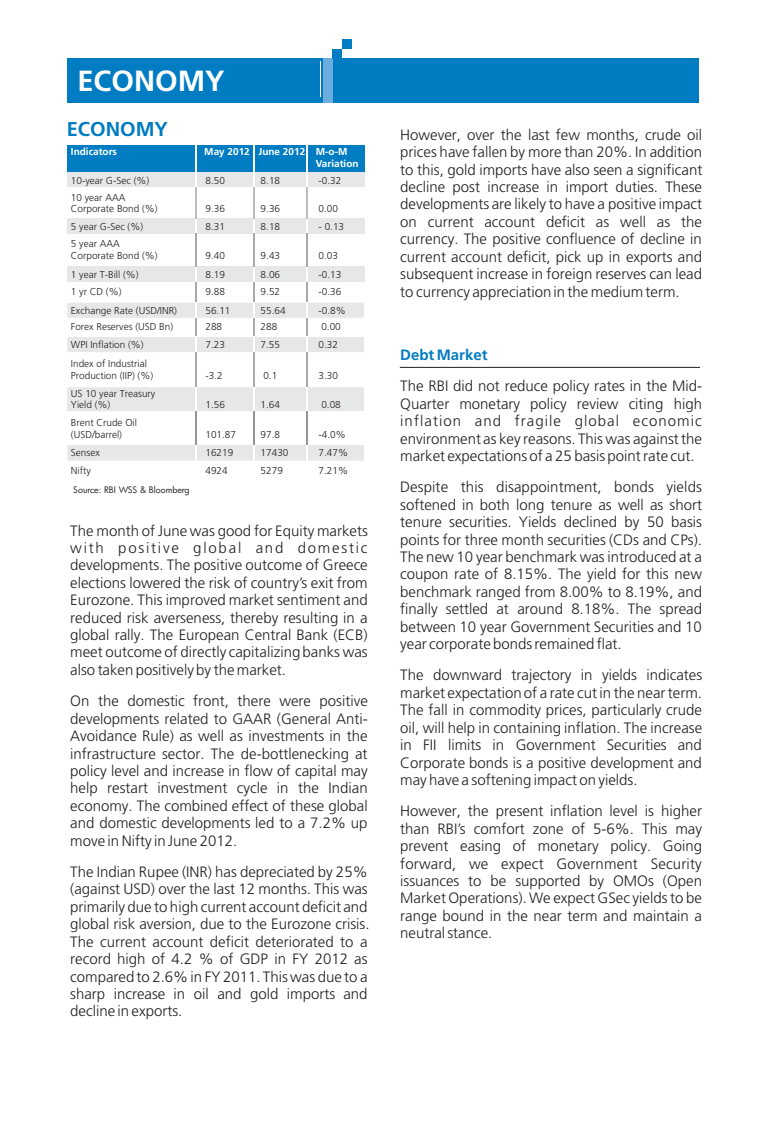
<style>
.page{position:relative;width:765px;height:1148px;background:#fff}
.page>*{position:absolute;margin:0;border:0;box-sizing:border-box;transform-origin:0 0}
.t1{font:300 29.12px "Frutiger LT";color:#fff}
.t2{font:300 20px "Frutiger LT";color:#007cc2}
.t3{font:300 15px/17.4px "Frutiger LT";color:#231f20;text-align:justify}
.t4{font:700 15px "Frutiger";color:#007cc2}
.t5{font:300 10px/11.6px "Frutiger LT";color:#231f20}
.t6{font:700 10px/11.9px "Frutiger";color:#fff}
.t7{font:8.75px "Futura";color:#231f20}
</style>
<div class="page">
<div style="left:67px;top:166px;width:297px;height:21px;background:#e6e7e9"></div>
<div style="left:67px;top:58px;width:631px;height:44px;background:#007cc2"></div>
<hr style="left:320px;top:61px;width:1px;height:36px;background:#fff">
<div style="left:324px;top:58px;width:9px;height:44px;background:#6caddf"></div>
<div style="left:333px;top:49px;width:9px;height:9px;background:#007cc2"></div>
<div style="left:342px;top:40px;width:9px;height:9px;background:#007cc2"></div>
<div style="left:67px;top:219px;width:297px;height:15px;background:#e6e7e9"></div>
<hr style="left:400px;top:367px;width:300px;height:1px;background:#231f20">
<div style="left:67px;top:145px;width:297px;height:26px;background:#007cc2"></div>
<svg style="left:306px;top:144px;width:59px;height:43px"></svg>
<hr style="left:306px;top:187px;width:2px;height:32px;background:#bcbdc0">
<svg style="left:306px;top:219px;width:2px;height:15px"></svg>
<hr style="left:306px;top:234px;width:2px;height:33px;background:#a8a9ad">
<hr style="left:306px;top:352px;width:2px;height:35px;background:#a8a9ad">
<hr style="left:306px;top:412px;width:2px;height:33px;background:#939598">
<hr style="left:253px;top:145px;width:2px;height:26px;background:#fff">
<svg style="left:253px;top:171px;width:2px;height:16px"></svg>
<hr style="left:253px;top:187px;width:2px;height:32px;background:#bcbdc0">
<svg style="left:253px;top:219px;width:2px;height:15px"></svg>
<hr style="left:253px;top:234px;width:2px;height:33px;background:#a8a9ad">
<hr style="left:253px;top:352px;width:2px;height:35px;background:#a8a9ad">
<hr style="left:253px;top:412px;width:2px;height:33px;background:#939598">
<svg style="left:195px;top:145px;width:1px;height:42px"></svg>
<hr style="left:195px;top:187px;width:1px;height:32px;background:#bcbdc0">
<svg style="left:195px;top:219px;width:1px;height:15px"></svg>
<hr style="left:195px;top:234px;width:1px;height:33px;background:#a8a9ad">
<svg style="left:67px;top:267px;width:298px;height:86px"></svg>
<hr style="left:195px;top:352px;width:1px;height:35px;background:#a8a9ad">
<svg style="left:67px;top:386px;width:297px;height:26px;background:#e8e9ea"></svg>
<hr style="left:195px;top:412px;width:1px;height:33px;background:#939598">
<svg style="left:67px;top:444px;width:297px;height:17px;background:#e8e9eb"></svg>
<h1 class="t1" style="left:77px;top:69px;width:149px">ECONOMY</h1>
<h2 class="t2" style="left:67px;top:121px;width:103px">ECONOMY</h2>
<p class="t6" style="left:71px;top:147px;width:48px">Indicators</p>
<p class="t6" style="left:204px;top:147px;width:102px">May 2012 June 2012</p>
<p class="t6" style="left:316px;top:147px;width:44px">M-o-M<br>Variation</p>
<p class="t5" style="left:71px;top:176px;width:80px">10-year G-Sec (%)</p>
<p class="t5" style="left:205px;top:176px;width:21px">8.50</p>
<p class="t5" style="left:261px;top:176px;width:21px">8.18</p>
<p class="t5" style="left:319px;top:176px;width:24px">-0.32</p>
<p class="t5" style="left:71px;top:192px;width:88px">10 year AAA<br>Corporate Bond (%)</p>
<p class="t5" style="left:205px;top:204px;width:21px">9.36</p>
<p class="t5" style="left:261px;top:204px;width:21px">9.36</p>
<p class="t5" style="left:319px;top:204px;width:21px">0.00</p>
<p class="t5" style="left:71px;top:221px;width:74px">5 year G-Sec (%)</p>
<p class="t5" style="left:205px;top:221px;width:21px">8.31</p>
<p class="t5" style="left:261px;top:221px;width:21px">8.18</p>
<p class="t5" style="left:319px;top:221px;width:27px">- 0.13</p>
<p class="t5" style="left:71px;top:238px;width:88px">5 year AAA<br>Corporate Bond (%)</p>
<p class="t5" style="left:205px;top:250px;width:21px">9.40</p>
<p class="t5" style="left:261px;top:250px;width:21px">9.43</p>
<p class="t5" style="left:319px;top:250px;width:21px">0.03</p>
<p class="t5" style="left:71px;top:269px;width:69px">1 year T-Bill (%)</p>
<p class="t5" style="left:205px;top:269px;width:21px">8.19</p>
<p class="t5" style="left:261px;top:269px;width:21px">8.06</p>
<p class="t5" style="left:319px;top:269px;width:24px">-0.13</p>
<p class="t5" style="left:71px;top:287px;width:52px">1 yr CD (%)</p>
<p class="t5" style="left:205px;top:287px;width:21px">9.88</p>
<p class="t5" style="left:261px;top:287px;width:21px">9.52</p>
<p class="t5" style="left:319px;top:287px;width:24px">-0.36</p>
<p class="t5" style="left:71px;top:305px;width:108px">Exchange Rate (USD/INR)</p>
<p class="t5" style="left:205px;top:305px;width:27px">56.11</p>
<p class="t5" style="left:261px;top:305px;width:27px">55.64</p>
<p class="t5" style="left:319px;top:305px;width:29px">-0.8%</p>
<p class="t5" style="left:71px;top:321px;width:104px">Forex Reserves (USD Bn)</p>
<p class="t5" style="left:205px;top:321px;width:18px">288</p>
<p class="t5" style="left:261px;top:321px;width:18px">288</p>
<p class="t5" style="left:321px;top:321px;width:21px">0.00</p>
<p class="t5" style="left:71px;top:339px;width:74px">WPI Inflation (%)</p>
<p class="t5" style="left:205px;top:339px;width:21px">7.23</p>
<p class="t5" style="left:261px;top:339px;width:21px">7.55</p>
<p class="t5" style="left:319px;top:339px;width:21px">0.32</p>
<p class="t5" style="left:71px;top:359px;width:84px">Index of Industrial<br>Production (IIP) (%)</p>
<p class="t5" style="left:205px;top:370px;width:19px">-3.2</p>
<p class="t5" style="left:263px;top:370px;width:15px">0.1</p>
<p class="t5" style="left:319px;top:370px;width:21px">3.30</p>
<p class="t5" style="left:71px;top:388px;width:86px">US 10 year Treasury<br>Yield (%)</p>
<p class="t5" style="left:205px;top:400px;width:21px">1.56</p>
<p class="t5" style="left:261px;top:400px;width:21px">1.64</p>
<p class="t5" style="left:321px;top:400px;width:21px">0.08</p>
<p class="t5" style="left:71px;top:417px;width:68px">Brent Crude Oil (USD/barrel)</p>
<p class="t5" style="left:205px;top:429px;width:32px">101.87</p>
<p class="t5" style="left:261px;top:429px;width:21px">97.8</p>
<p class="t5" style="left:319px;top:429px;width:29px">-4.0%</p>
<p class="t5" style="left:71px;top:447px;width:30px">Sensex</p>
<p class="t5" style="left:205px;top:447px;width:29px">16219</p>
<p class="t5" style="left:261px;top:447px;width:29px">17430</p>
<p class="t5" style="left:319px;top:447px;width:31px">7.47%</p>
<p class="t5" style="left:71px;top:465px;width:21px">Nifty</p>
<p class="t5" style="left:205px;top:465px;width:24px">4924</p>
<p class="t5" style="left:261px;top:465px;width:24px">5279</p>
<p class="t5" style="left:319px;top:465px;width:31px">7.21%</p>
<p class="t7" style="left:73px;top:486px;width:118px">Source: RBI WSS &amp; Bloomberg</p>
<p class="t3" style="left:70px;top:523px;width:299px">The month of June was good for Equity markets with positive global and domestic developments. The positive outcome of Greece elections lowered the risk of country’s exit from Eurozone. This improved market sentiment and reduced risk averseness, thereby resulting in a global rally. The European Central Bank (ECB) meet outcome of directly capitalizing banks was also taken positively by the market.</p>
<p class="t3" style="left:70px;top:693px;width:299px">On the domestic front, there were positive developments related to GAAR (General Anti-Avoidance Rule) as well as investments in the infrastructure sector. The de-bottlenecking at policy level and increase in flow of capital may help restart investment cycle in the Indian economy. The combined effect of these global and domestic developments led to a 7.2% up move in Nifty in June 2012.</p>
<p class="t3" style="left:70px;top:864px;width:301px;text-align:left">The Indian Rupee (INR) has depreciated by 25% (against USD) over the last 12 months. This was primarily due to high current account deficit and global risk aversion, due to the Eurozone crisis.<br>The current account deficit deteriorated to a record high of 4.2 % of GDP in FY 2012 as compared to 2.6% in FY 2011. This was due to a sharp increase in oil and gold imports and decline in exports.</p>
<p class="t3" style="left:400px;top:127px;width:304px">However, over the last few months, crude oil prices have fallen by more than 20%. In addition to this, gold imports have also seen a significant decline post increase in import duties. These developments are likely to have a positive impact on current account deficit as well as the currency. The positive confluence of decline in current account deficit, pick up in exports and subsequent increase in foreign reserves can lead to currency appreciation in the medium term.</p>
<p class="t4" style="left:400px;top:349px;width:89px">Debt Market</p>
<p class="t3" style="left:400px;top:378px;width:303px">The RBI did not reduce policy rates in the Mid-Quarter monetary policy review citing high inflation and fragile global economic environment as key reasons. This was against the market expectations of a 25 basis point rate cut.</p>
<p class="t3" style="left:400px;top:479px;width:303px">Despite this disappointment, bonds yields softened in both long tenure as well as short tenure securities. Yields declined by 50 basis points for three month securities (CDs and CPs).<br>The new 10 year benchmark was introduced at a coupon rate of 8.15%. The yield for this new benchmark ranged from 8.00% to 8.19%, and finally settled at around 8.18%. The spread between 10 year Government Securities and 10 year corporate bonds remained flat.</p>
<p class="t3" style="left:400px;top:667px;width:304px">The downward trajectory in yields indicates market expectation of a rate cut in the near term.<br>The fall in commodity prices, particularly crude oil, will help in containing inflation. The increase in FII limits in Government Securities and Corporate bonds is a positive development and may have a softening impact on yields.</p>
<p class="t3" style="left:400px;top:803px;width:303px">However, the present inflation level is higher than RBI’s comfort zone of 5-6%. This may prevent easing of monetary policy. Going forward, we expect Government Security issuances to be supported by OMOs (Open Market Operations). We expect GSec yields to be range bound in the near term and maintain a neutral stance.</p>
</div>
